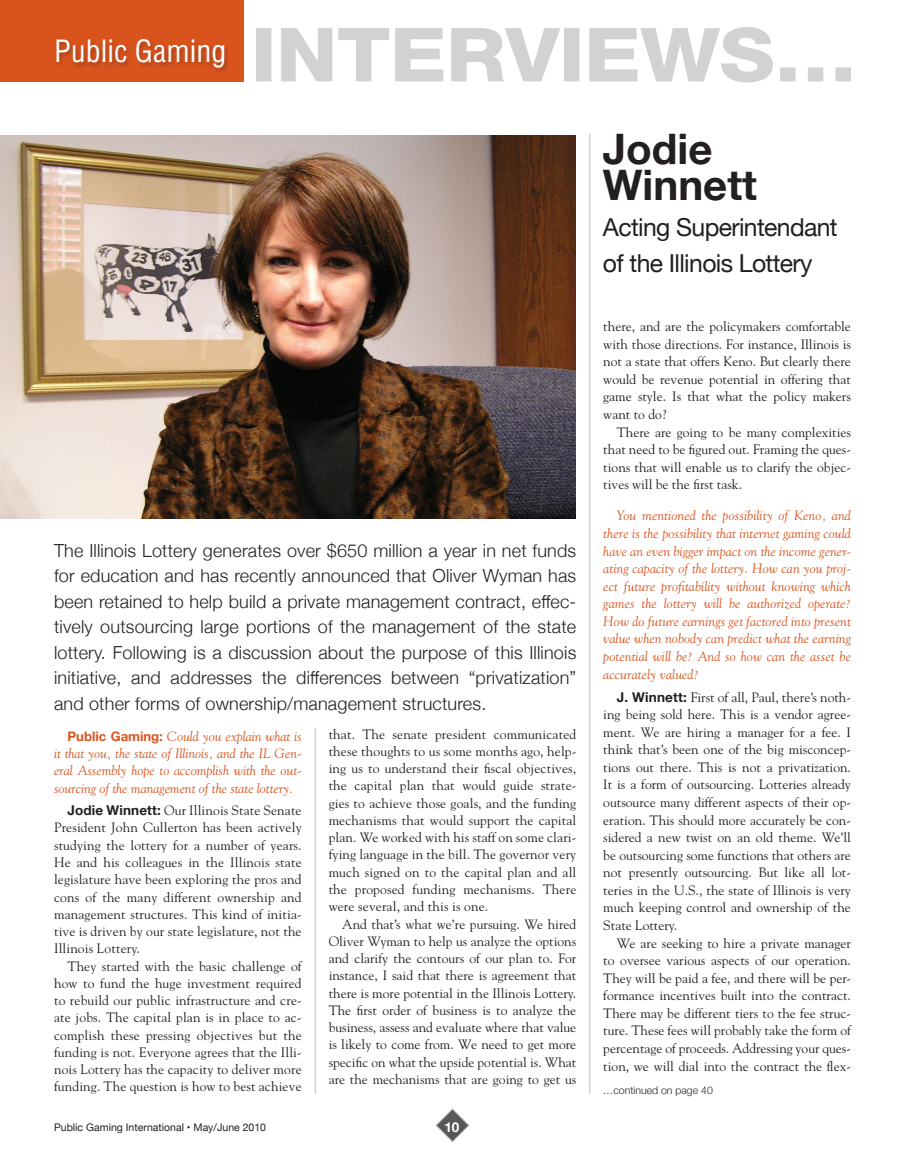
<style>
.page{position:relative;width:905px;height:1175px;background:#fff}
.page>*{position:absolute;margin:0;border:0;box-sizing:border-box;transform-origin:0 0}
.t1{font:700 42px/36px "Helvetica Neue";color:#231f20}
.t2{font:condensed 30px "Helvetica";color:#fff}
.t3{font:24.75px/36px "Helvetica Neue";letter-spacing:-.025em;color:#231f20}
.t4{font:300 18px/25.5px "Helvetica Neue";letter-spacing:.01em;color:#231f20;text-align:justify}
.t5{font:13.5px/17.2px "Goudy";color:#231f20;text-align:justify}
.t6{font:italic 13.5px/17.5px "Goudy";letter-spacing:.005em;color:#d9531c;text-align:justify}
.t7{font:700 13.5px "Helvetica Neue";color:#fff}
.t8{font:10.5px "Helvetica Neue";color:#231f20}
.t9{font:300 10.5px "Helvetica Neue";color:#231f20}
.s1{font-family:"Helvetica Neue";font-weight:700;font-style:normal;font-size:13.2px}
.s2{font-family:"Helvetica Neue";font-weight:700}
</style>
<div class="page">
<svg style="left:435px;top:1108px;width:35px;height:34px"></svg>
<div style="left:0;top:0;width:243px;height:81px;background:#d9531c"></div>
<div style="left:56px;top:38px;width:174px;height:36px;background:#231f20;opacity:.3"></div>
<svg style="left:256px;top:27px;width:594px;height:55px"></svg>
<hr style="left:314px;top:728px;width:2px;height:366px;background:#d1d2d4">
<hr style="left:589px;top:134px;width:1px;height:959px;background:#d1d2d4">
<img style="left:0;top:135px;width:576px;height:383px">
<h2 class="t2" style="left:54px;top:33px;width:174px">Public Gaming</h2>
<p class="t4" style="left:54px;top:536px;width:524px">The Illinois Lottery generates over $650 million a year in net funds for education and has recently announced that Oliver Wyman has been retained to help build a private management contract, effec&shy;tively outsourcing large portions of the management of the state lottery. Following is a discussion about the purpose of this Illinois initiative, and addresses the differences between “privatization” and other forms of ownership/management structures.</p>
<p class="t6" style="left:54px;top:727px;width:249px;text-indent:13px"><span class="s1">Public Gaming:</span> Could you explain what is it that you, the state of Illinois, and the IL Gen&shy;eral Assembly hope to accomplish with the out&shy;sourcing of the management of the state lottery.</p>
<p class="t5" style="left:54px;top:801px;width:249px;text-indent:14px"><span class="s2">Jodie Winnett:</span> Our Illinois State Senate President John Cullerton has been actively studying the lottery for a number of years.<br>He and his colleagues in the Illinois state legislature have been exploring the pros and cons of the many different ownership and management structures. This kind of initia&shy;tive is driven by our state legislature, not the Illinois Lottery.</p>
<p class="t5" style="left:54px;top:956px;width:249px;text-indent:14px">They started with the basic challenge of how to fund the huge investment required to rebuild our public infrastructure and cre&shy;ate jobs. The capital plan is in place to ac&shy;complish these pressing objectives but the funding is not. Everyone agrees that the Illi&shy;nois Lottery has the capacity to deliver more funding. The question is how to best achieve</p>
<p class="t5" style="left:329px;top:725px;width:249px">that. The senate president communicated these thoughts to us some months ago, help&shy;ing us to understand their fiscal objectives, the capital plan that would guide strate&shy;gies to achieve those goals, and the funding mechanisms that would support the capital plan. We worked with his staff on some clari&shy;fying language in the bill. The governor very much signed on to the capital plan and all the proposed funding mechanisms. There were several, and this is one.</p>
<p class="t5" style="left:329px;top:914px;width:249px;text-indent:14px">And that’s what we’re pursuing. We hired Oliver Wyman to help us analyze the options and clarify the contours of our plan to. For instance, I said that there is agreement that there is more potential in the Illinois Lottery.<br>The first order of business is to analyze the business, assess and evaluate where that value is likely to come from. We need to get more specific on what the upside potential is. What are the mechanisms that are going to get us</p>
<p class="t8" style="left:54px;top:1119px;width:213px">Public Gaming International • May/June 2010</p>
<p class="t7" style="left:444px;top:1116px;width:17px">10</p>
<h1 class="t1" style="left:603px;top:132px;width:155px">Jodie<br>Winnett</h1>
<h3 class="t3" style="left:603px;top:211px;width:236px">Acting Superintendant of the Illinois Lottery</h3>
<p class="t5" style="left:603px;top:317px;width:249px">there, and are the policymakers comfortable with those directions. For instance, Illinois is not a state that offers Keno. But clearly there would be revenue potential in offering that game style. Is that what the policy makers want to do?</p>
<p class="t5" style="left:603px;top:423px;width:249px;text-indent:14px">There are going to be many complexities that need to be figured out. Framing the ques&shy;tions that will enable us to clarify the objec&shy;tives will be the first task.</p>
<p class="t6" style="left:603px;top:506px;width:249px;text-indent:14px">You mentioned the possibility of Keno, and there is the possibility that internet gaming could have an even bigger impact on the income gener&shy;ating capacity of the lottery. How can you proj&shy;ect future profitability without knowing which games the lottery will be authorized operate?<br>How do future earnings get factored into present value when nobody can predict what the earning potential will be? And so how can the asset be accurately valued?</p>
<p class="t5" style="left:603px;top:687px;width:249px;text-indent:14px"><span class="s2">J. Winnett:</span> First of all, Paul, there’s noth&shy;ing being sold here. This is a vendor agree&shy;ment. We are hiring a manager for a fee. I think that’s been one of the big misconcep&shy;tions out there. This is not a privatization.<br>It is a form of outsourcing. Lotteries already outsource many different aspects of their op&shy;eration. This should more accurately be con&shy;sidered a new twist on an old theme. We’ll be outsourcing some functions that others are not presently outsourcing. But like all lot&shy;teries in the U.S., the state of Illinois is very much keeping control and ownership of the State Lottery.</p>
<p class="t5" style="left:603px;top:933px;width:249px;text-indent:14px">We are seeking to hire a private manager to oversee various aspects of our operation.<br>They will be paid a fee, and there will be per&shy;formance incentives built into the contract.<br>There may be different tiers to the fee struc&shy;ture. These fees will probably take the form of percentage of proceeds. Addressing your ques&shy;tion, we will dial into the contract the flex-</p>
<p class="t9" style="left:603px;top:1081px;width:111px">…continued on page 40</p>
</div>
